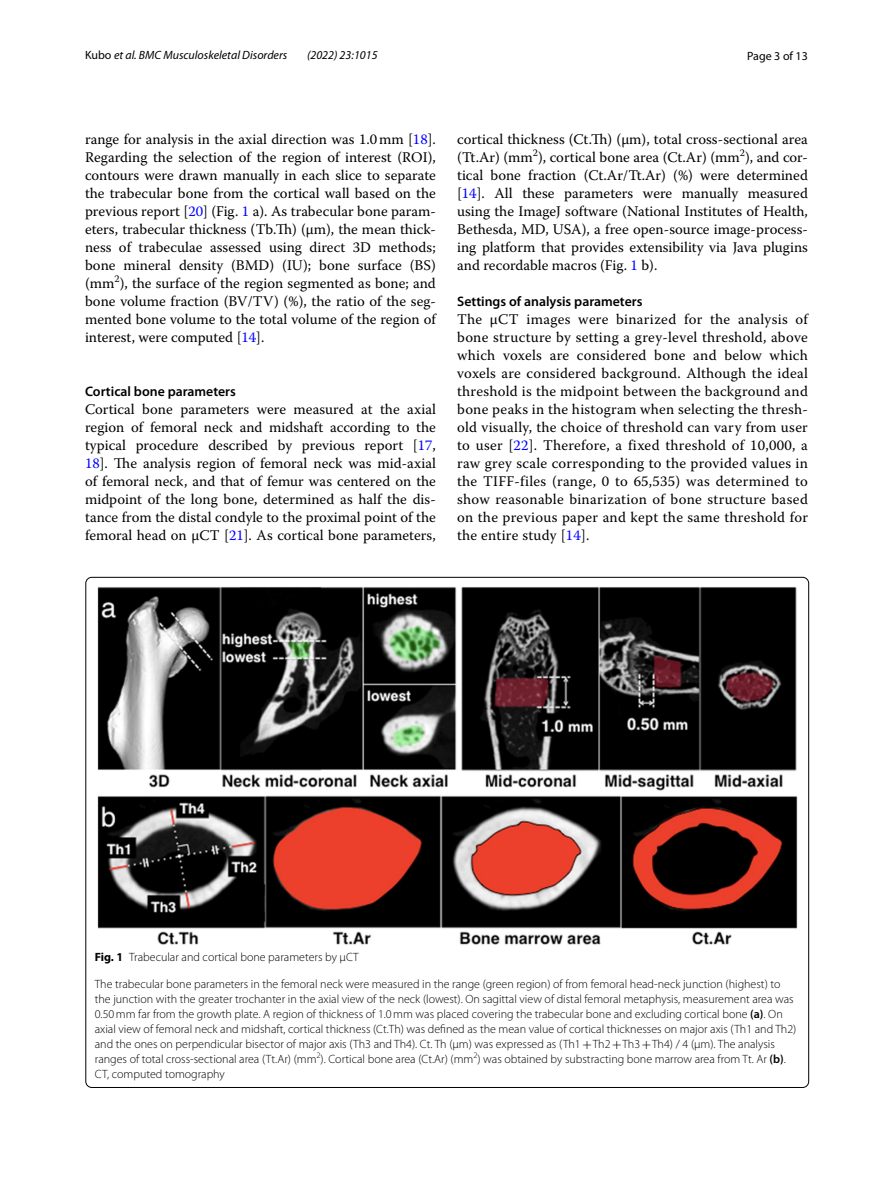
<style>
.page{position:relative;width:893px;height:1187px;background:#fff}
.page>*{position:absolute;margin:0;border:0;box-sizing:border-box;transform-origin:0 0}
.t1{font:14.7px/18px "Warnock Pro";color:#000;text-align:justify}
.t2{font:600 13.8px "Myriad Pro";color:#000}
.t3{font:300 12px/15px "Myriad Pro";color:#000}
.t4{font:italic 12px "Myriad Pro";color:#000}
.t5{font:12px "Myriad Pro";color:#000}
.s1{font-style:normal}
.s2{color:#00f}
.s3{font-weight:700}
.s4{font-weight:600}
.s5{font-family:"MTSY";font-weight:400}
</style>
<div class="page">
<img style="left:97px;top:587px;width:700px;height:358px">
<p class="t4" style="left:85px;top:48px;width:204px"><span class="s1">Kubo</span> et al. BMC Musculoskeletal Disorders</p>
<p class="t4" style="left:307px;top:48px;width:72px">(2022) 23:1015</p>
<p class="t5" style="left:747px;top:48px;width:62px">Page 3 of 13</p>
<p class="t1" style="left:85px;top:130px;width:352px">range for analysis in the axial direction was 1.0mm [<span class="s2">18</span>].<br>Regarding the selection of the region of interest (ROI), contours were drawn manually in each slice to separate the trabecular bone from the cortical wall based on the previous report [<span class="s2">20</span>] (Fig. <span class="s2">1</span> a). As trabecular bone param&shy;eters, trabecular thickness (Tb.Th) (μm), the mean thick&shy;ness of trabeculae assessed using direct 3D methods; bone mineral density (BMD) (IU); bone surface (BS) (mm<sup>2</sup>), the surface of the region segmented as bone; and bone volume fraction (BV/TV) (%), the ratio of the seg&shy;mented bone volume to the total volume of the region of interest, were computed [<span class="s2">14</span>].</p>
<p class="t2" style="left:85px;top:382px;width:152px">Cortical bone parameters</p>
<p class="t1" style="left:85px;top:400px;width:352px">Cortical bone parameters were measured at the axial region of femoral neck and midshaft according to the typical procedure described by previous report [<span class="s2">17</span>, <span class="s2">18</span>]. The analysis region of femoral neck was mid-axial of femoral neck, and that of femur was centered on the midpoint of the long bone, determined as half the dis&shy;tance from the distal condyle to the proximal point of the femoral head on μCT [<span class="s2">21</span>]. As cortical bone parameters,</p>
<p class="t1" style="left:457px;top:130px;width:352px">cortical thickness (Ct.Th) (μm), total cross-sectional area (Tt.Ar) (mm<sup>2</sup>), cortical bone area (Ct.Ar) (mm<sup>2</sup>), and cor&shy;tical bone fraction (Ct.Ar/Tt.Ar) (%) were determined [<span class="s2">14</span>]. All these parameters were manually measured using the ImageJ software (National Institutes of Health, Bethesda, MD, USA), a free open-source image-process&shy;ing platform that provides extensibility via Java plugins and recordable macros (Fig. <span class="s2">1</span> b).</p>
<p class="t2" style="left:457px;top:292px;width:187px">Settings of analysis parameters</p>
<p class="t1" style="left:457px;top:310px;width:352px">The μCT images were binarized for the analysis of bone structure by setting a grey-level threshold, above which voxels are considered bone and below which voxels are considered background. Although the ideal threshold is the midpoint between the background and bone peaks in the histogram when selecting the thresh&shy;old visually, the choice of threshold can vary from user to user [<span class="s2">22</span>]. Therefore, a fixed threshold of 10,000, a raw grey scale corresponding to the provided values in the TIFF-files (range, 0 to 65,535) was determined to show reasonable binarization of bone structure based on the previous paper and kept the same threshold for the entire study [<span class="s2">14</span>].</p>
<p class="t3" style="left:95px;top:949px;width:266px"><span class="s3">Fig. 1</span> Trabecular and cortical bone parameters by μCT</p>
<p class="t3" style="left:95px;top:976px;width:703px">The trabecular bone parameters in the femoral neck were measured in the range (green region) of from femoral head-neck junction (highest) to the junction with the greater trochanter in the axial view of the neck (lowest). On sagittal view of distal femoral metaphysis, measurement area was 0.50mm far from the growth plate. A region of thickness of 1.0mm was placed covering the trabecular bone and excluding cortical bone <span class="s4">(a)</span>. On axial view of femoral neck and midshaft, cortical thickness (Ct.Th) was defined as the mean value of cortical thicknesses on major axis (Th1 and Th2) and the ones on perpendicular bisector of major axis (Th3 and Th4). Ct. Th (μm) was expressed as (Th1<span class="s5">+</span>Th2<span class="s5">+</span>Th3<span class="s5">+</span>Th4) / 4 (μm). The analysis ranges of total cross-sectional area (Tt.Ar) (mm<sup>2</sup>). Cortical bone area (Ct.Ar) (mm<sup>2</sup>) was obtained by substracting bone marrow area from Tt. Ar <span class="s4">(b)</span>.<br>CT, computed tomography</p>
</div>
